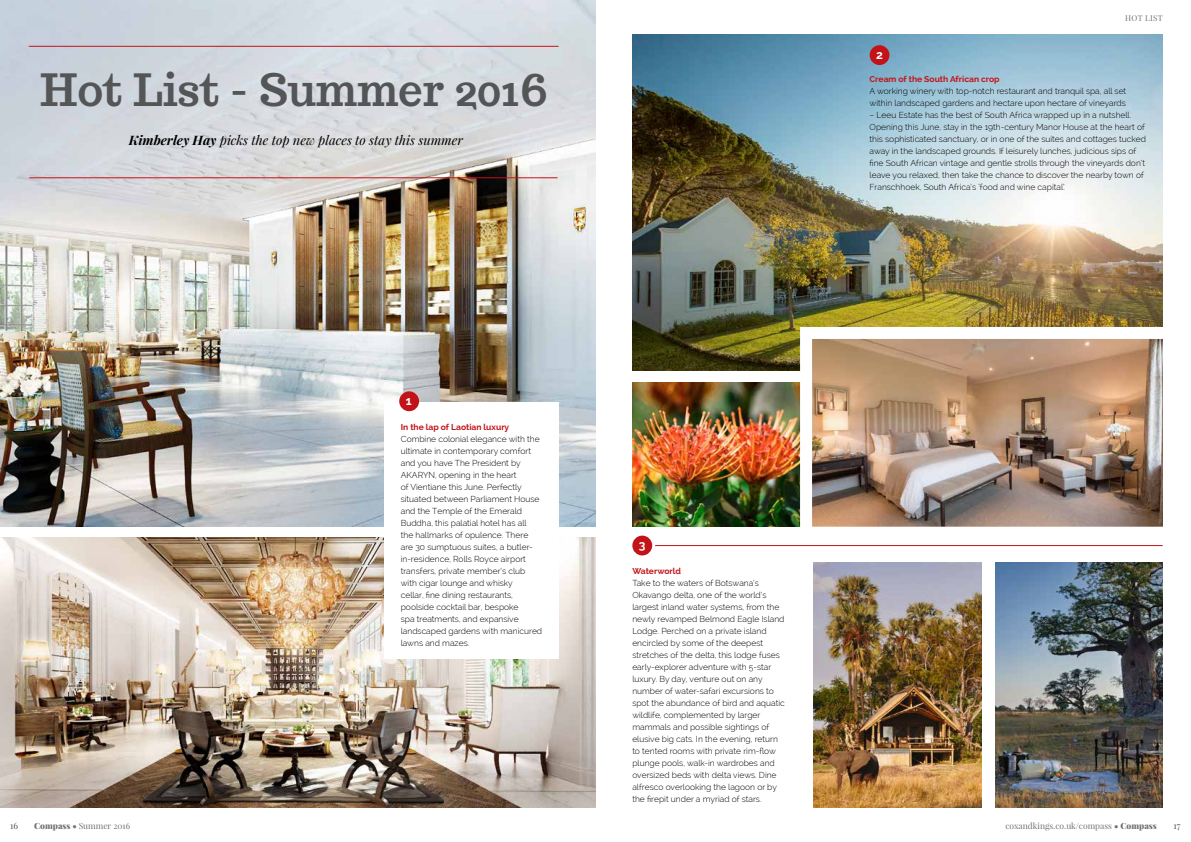
<style>
.page{position:relative;width:1191px;height:842px;background:#fff}
.page>*{position:absolute;margin:0;border:0;box-sizing:border-box;transform-origin:0 0}
.t1{font:700 44px "Trocchi";color:#545556}
.t2{font:italic 13px "Playfair Display";color:#000}
.t3{font:700 12px "Raleway";color:#fff}
.t4{font:9px "Playfair Display";color:#545556}
.t5{font:300 8.5px/12px "Raleway";color:#000}
.t6{font:700 8.5px "Raleway";color:#c21418}
.t7{font:8.5px "Playfair Display";color:#707273}
.t8{font:8px "Playfair Display";letter-spacing:.04em;color:#707273}
.s1{font-weight:700}
.s2{font-weight:900}
</style>
<div class="page">
<img style="left:0;top:537px;width:595px;height:271px">
<img style="left:0;top:0;width:595px;height:526px">
<hr style="left:29px;top:46px;width:529px;height:1px;background:#c21418">
<hr style="left:29px;top:178px;width:528px;height:1px;background:#c21418">
<div style="left:384px;top:402px;width:174px;height:256px;background:#fff"></div>
<img style="left:814px;top:562px;width:167px;height:246px">
<img style="left:995px;top:562px;width:167px;height:246px">
<img style="left:632px;top:34px;width:530px;height:336px">
<img style="left:632px;top:382px;width:168px;height:144px">
<img style="left:813px;top:340px;width:349px;height:186px">
<hr style="left:655px;top:545px;width:507px;height:1px;background:#c21418">
<div style="left:399px;top:391px;width:20px;height:20px;background:#c21418;border-radius:50%"></div>
<div style="left:632px;top:536px;width:20px;height:19px;background:#c21418;border-radius:50%"></div>
<div style="left:869px;top:45px;width:20px;height:20px;background:#c21418;border-radius:50%"></div>
<h1 class="t1" style="left:40px;top:69px;width:509px">Hot List - Summer 2016</h1>
<h2 class="t2" style="left:129px;top:132px;width:336px"><span class="s1">Kimberley Hay</span> picks the top new places to stay this summer</h2>
<h3 class="t3" style="left:406px;top:394px;width:7px">1</h3>
<p class="t6" style="left:401px;top:422px;width:110px">In the lap of Laotian luxury</p>
<p class="t5" style="left:401px;top:433px;width:143px">Combine colonial elegance with the ultimate in contemporary comfort and you have The President by<br>AKARYN, opening in the heart<br>of Vientiane this June. Perfectly situated between Parliament House and the Temple of the Emerald<br>Buddha, this palatial hotel has all<br>the hallmarks of opulence. There are 30 sumptuous suites, a butler&shy;in-residence, Rolls Royce airport transfers, private member’s club with cigar lounge and whisky<br>cellar, fine dining restaurants, poolside cocktail bar, bespoke<br>spa treatments, and expansive landscaped gardens with manicured lawns and mazes.</p>
<h3 class="t3" style="left:876px;top:48px;width:8px">2</h3>
<p class="t8" style="left:1125px;top:13px;width:39px">HOT LIST</p>
<p class="t6" style="left:869px;top:74px;width:132px">Cream of the South African crop</p>
<p class="t5" style="left:869px;top:85px;width:258px">A working winery with top-notch restaurant and tranquil spa, all set within landscaped gardens and hectare upon hectare of vineyards</p>
<p class="t5" style="left:869px;top:109px;width:278px">– Leeu Estate has the best of South Africa wrapped up in a nutshell.<br>Opening this June, stay in the 19th-century Manor House at the heart of this sophisticated sanctuary, or in one of the suites and cottages tucked away in the landscaped grounds. If leisurely lunches, judicious sips of fine South African vintage and gentle strolls through the vineyards don’t leave you relaxed, then take the chance to discover the nearby town of Franschhoek, South Africa’s ‘food and wine capital’.</p>
<h3 class="t3" style="left:639px;top:538px;width:8px">3</h3>
<p class="t6" style="left:632px;top:566px;width:50px">Waterworld</p>
<p class="t5" style="left:632px;top:577px;width:154px">Take to the waters of Botswana’s Okavango delta, one of the world’s largest inland water systems, from the newly revamped Belmond Eagle Island Lodge. Perched on a private island encircled by some of the deepest stretches of the delta, this lodge fuses early-explorer adventure with 5-star luxury. By day, venture out on any number of water-safari excursions to spot the abundance of bird and aquatic wildlife, complemented by larger mammals and possible sightings of elusive big cats. In the evening, return to tented rooms with private rim-flow plunge pools, walk-in wardrobes and oversized beds with delta views. Dine alfresco overlooking the lagoon or by the firepit under a myriad of stars.</p>
<p class="t4" style="left:10px;top:820px;width:9px">16</p>
<p class="t7" style="left:34px;top:820px;width:98px"><span class="s2">Compass •</span> Summer 2016</p>
<p class="t7" style="left:1005px;top:820px;width:153px">coxandkings.co.uk/compass <span class="s2">• Compass</span></p>
<p class="t4" style="left:1173px;top:820px;width:8px">17</p>
</div>
